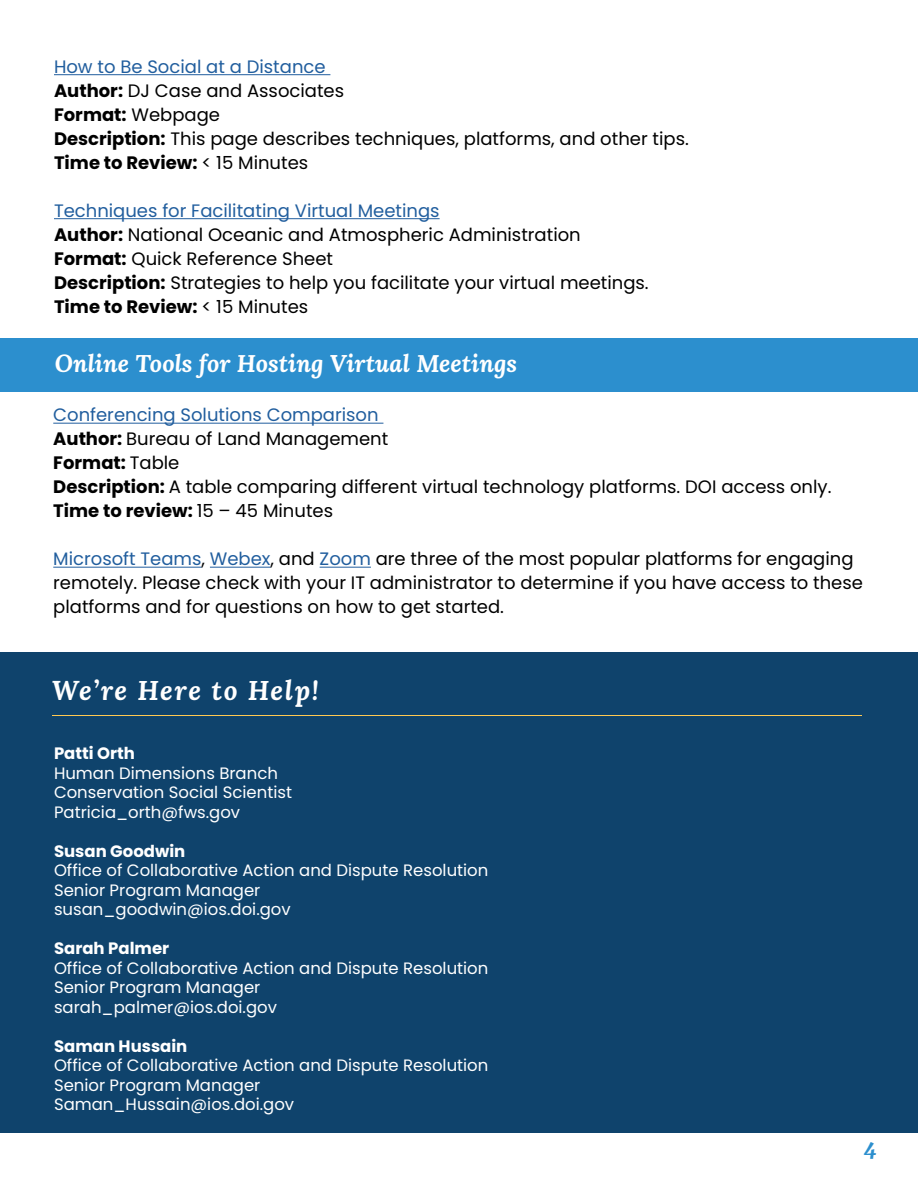
<style>
.page{position:relative;width:918px;height:1188px;background:#fff}
.page>*{position:absolute;margin:0;border:0;box-sizing:border-box;transform-origin:0 0}
.t1{font:italic 700 27px "Lora";letter-spacing:.055em;color:#fff}
.t2{font:italic 700 24px "Lora";color:#fff}
.t3{font:italic 800 21px "Merriweather";color:#2c8fce}
.t4{font:18px/24px "Poppins";color:#000}
.t5{font:16.5px/19.5px "Poppins";color:#fff}
.t6{font:700 16.5px "Poppins";color:#fff}
.s1{color:#215e9e}
.s2{font-weight:700}
</style>
<div class="page">
<div style="left:0;top:338px;width:918px;height:54px;background:#2c8fce"></div>
<hr style="left:53px;top:423px;width:330px;height:1px;background:#215e9e">
<hr style="left:53px;top:567px;width:149px;height:1px;background:#215e9e">
<hr style="left:210px;top:567px;width:61px;height:1px;background:#215e9e">
<hr style="left:320px;top:567px;width:51px;height:1px;background:#215e9e">
<div style="left:0;top:652px;width:918px;height:480px;background:#0f436c"></div>
<hr style="left:52px;top:715px;width:810px;height:1px;background:#ffc951">
<hr style="left:54px;top:74px;width:276px;height:1px;background:#215e9e">
<hr style="left:54px;top:218px;width:386px;height:1px;background:#215e9e">
<p class="t4" style="left:54px;top:55px;width:636px"><span class="s1">How to Be Social at a Distance<br></span><span class="s2">Author:</span> DJ Case and Associates<br><span class="s2">Format:</span> Webpage<br><span class="s2">Description:</span> This page describes techniques, platforms, and other tips.<br><span class="s2">Time to Review:</span> &lt; 15 Minutes</p>
<p class="t4" style="left:54px;top:199px;width:596px"><span class="s1">Techniques for Facilitating Virtual Meetings<br></span><span class="s2">Author:</span> National Oceanic and Atmospheric Administration <span class="s2">Format:</span> Quick Reference Sheet<br><span class="s2">Description:</span> Strategies to help you facilitate your virtual meetings.<br><span class="s2">Time to Review:</span> &lt; 15 Minutes</p>
<h2 class="t2" style="left:55px;top:347px;width:464px">Online Tools for Hosting Virtual Meetings</h2>
<p class="t4" style="left:53px;top:403px;width:780px"><span class="s1">Conferencing Solutions Comparison<br></span><span class="s2">Author:</span> Bureau of Land Management<br><span class="s2">Format:</span> Table<br><span class="s2">Description:</span> A table comparing different virtual technology platforms. DOI access only.<br><span class="s2">Time to review:</span> 15 – 45 Minutes</p>
<p class="t4" style="left:53px;top:547px;width:811px"><span class="s1">Microsoft Teams</span>, <span class="s1">Webex</span>, and <span class="s1">Zoom</span> are three of the most popular platforms for engaging remotely. Please check with your IT administrator to determine if you have access to these platforms and for questions on how to get started.</p>
<h1 class="t1" style="left:52px;top:671px;width:268px">We’re Here to Help!</h1>
<p class="t6" style="left:54px;top:744px;width:83px">Patti Orth</p>
<p class="t5" style="left:54px;top:763px;width:240px">Human Dimensions Branch<br>Conservation Social Scientist<br>Patricia_orth@fws.gov</p>
<p class="t6" style="left:54px;top:841px;width:133px">Susan Goodwin</p>
<p class="t5" style="left:54px;top:861px;width:436px">Office of Collaborative Action and Dispute Resolution<br>Senior Program Manager susan_goodwin@ios.doi.gov</p>
<p class="t6" style="left:54px;top:939px;width:117px">Sarah Palmer</p>
<p class="t5" style="left:54px;top:958px;width:436px">Office of Collaborative Action and Dispute Resolution<br>Senior Program Manager<br>sarah_palmer@ios.doi.gov</p>
<p class="t6" style="left:54px;top:1036px;width:135px">Saman Hussain</p>
<p class="t5" style="left:54px;top:1056px;width:436px">Office of Collaborative Action and Dispute Resolution<br>Senior Program Manager<br>Saman_Hussain@ios.doi.gov</p>
<p class="t3" style="left:864px;top:1134px;width:14px">4</p>
</div>
